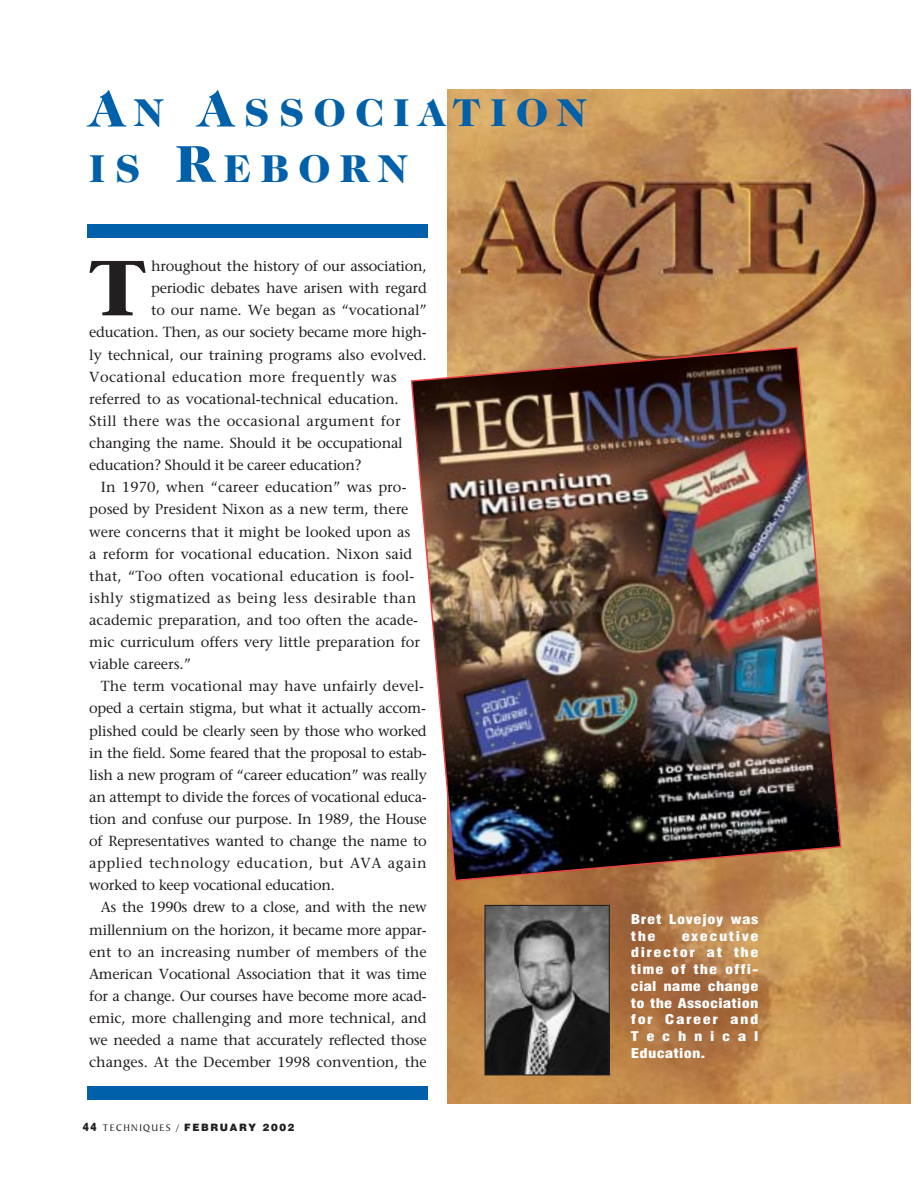
<style>
.page{position:relative;width:918px;height:1188px;background:#fff}
.page>*{position:absolute;margin:0;border:0;box-sizing:border-box;transform-origin:0 0}
.t1{font:700 77.7px "Stone Serif";color:#231f20}
.t2{font:900 39.3px/55.3px "Caslon Two Twenty Four";letter-spacing:.245em;color:#0060a9}
.t3{font:14.55px "Stone Serif";letter-spacing:-.005em;color:#231f20}
.t4{font:14.55px "Stone Serif";letter-spacing:.025em;color:#231f20}
.t5{font:14.55px "Stone Serif";letter-spacing:.035em;color:#231f20}
.t6{font:14.55px "Stone Serif";letter-spacing:.02em;color:#231f20}
.t7{font:900 condensed 13.05px/16.8px "Swiss 721 BT";letter-spacing:.04em;color:#fff;scale:1.25 1}
.t8{font:900 10.2px "Swiss 721 BT";letter-spacing:.165em;color:#231f20}
.s1{font-size:52.35px}
.s2{font-size:11.7px}
.s3{font-family:"Baker Signet BT";font-weight:400}
</style>
<div class="page">
<div style="left:87px;top:224px;width:340px;height:14px;background:#0060a9"></div>
<div style="left:87px;top:1087px;width:340px;height:13px;background:#0060a9"></div>
<img style="left:448px;top:90px;width:463px;height:1014px">
<img style="left:410px;top:346px;width:432px;height:536px">
<img style="left:486px;top:907px;width:122px;height:166px">
<div style="left:484px;top:905px;width:126px;height:170px;border:1px solid #231f20"></div>
<h2 class="t2" style="left:89px;top:89px;width:498px"><span class="s1">A</span>N <span class="s1">A</span>SSOCIATION<br>IS <span class="s1">R</span>EBORN</h2>
<h1 class="t1" style="left:89px;top:258px;width:59px">T</h1>
<p class="t3" style="left:151px;top:260px;width:277px">hroughout the history of our association,</p>
<p class="t3" style="left:151px;top:283px;width:277px">periodic debates have arisen with regard</p>
<p class="t3" style="left:151px;top:305px;width:277px">to our name. We began as “vocational”</p>
<p class="t3" style="left:89px;top:327px;width:339px">education. Then, as our society became more high-</p>
<p class="t3" style="left:89px;top:349px;width:339px">ly technical, our training programs also evolved.</p>
<p class="t4" style="left:89px;top:371px;width:309px">Vocational education more frequently was</p>
<p class="t3" style="left:89px;top:393px;width:311px">referred to as vocational-technical education.</p>
<p class="t6" style="left:89px;top:415px;width:313px">Still there was the occasional argument for</p>
<p class="t3" style="left:89px;top:437px;width:315px">changing the name. Should it be occupational</p>
<p class="t3" style="left:89px;top:459px;width:274px">education? Should it be career education?</p>
<p class="t3" style="left:101px;top:482px;width:307px">In 1970, when “career education” was pro-</p>
<p class="t3" style="left:89px;top:504px;width:321px">posed by President Nixon as a new term, there</p>
<p class="t3" style="left:89px;top:526px;width:323px">were concerns that it might be looked upon as</p>
<p class="t3" style="left:89px;top:548px;width:325px">a reform for vocational education. Nixon said</p>
<p class="t3" style="left:89px;top:570px;width:327px">that, “Too often vocational education is fool-</p>
<p class="t4" style="left:89px;top:592px;width:329px">ishly stigmatized as being less desirable than</p>
<p class="t3" style="left:89px;top:614px;width:330px">academic preparation, and too often the acade-</p>
<p class="t3" style="left:89px;top:636px;width:332px">mic curriculum offers very little preparation for</p>
<p class="t3" style="left:89px;top:659px;width:103px">viable careers.”</p>
<p class="t3" style="left:101px;top:681px;width:325px">The term vocational may have unfairly devel-</p>
<p class="t3" style="left:89px;top:703px;width:338px">oped a certain stigma, but what it actually accom-</p>
<p class="t3" style="left:89px;top:725px;width:339px">plished could be clearly seen by those who worked</p>
<p class="t3" style="left:89px;top:747px;width:339px">in the field. Some feared that the proposal to estab-</p>
<p class="t3" style="left:89px;top:769px;width:339px">lish a new program of “career education” was really</p>
<p class="t3" style="left:89px;top:791px;width:339px">an attempt to divide the forces of vocational educa-</p>
<p class="t3" style="left:89px;top:813px;width:339px">tion and confuse our purpose. In 1989, the House</p>
<p class="t3" style="left:89px;top:835px;width:339px">of Representatives wanted to change the name to</p>
<p class="t5" style="left:89px;top:858px;width:339px">applied technology education, but AVA again</p>
<p class="t3" style="left:89px;top:880px;width:247px">worked to keep vocational education.</p>
<p class="t3" style="left:101px;top:902px;width:327px">As the 1990s drew to a close, and with the new</p>
<p class="t3" style="left:89px;top:924px;width:339px">millennium on the horizon, it became more appar-</p>
<p class="t3" style="left:89px;top:946px;width:339px">ent to an increasing number of members of the</p>
<p class="t3" style="left:89px;top:968px;width:339px">American Vocational Association that it was time</p>
<p class="t3" style="left:89px;top:990px;width:339px">for a change. Our courses have become more acad-</p>
<p class="t3" style="left:89px;top:1012px;width:339px">emic, more challenging and more technical, and</p>
<p class="t3" style="left:89px;top:1034px;width:339px">we needed a name that accurately reflected those</p>
<p class="t3" style="left:89px;top:1057px;width:339px">changes. At the December 1998 convention, the</p>
<p class="t8" style="left:83px;top:1123px;width:213px"><span class="s2">44</span> <span class="s3">TECHNIQUES /</span> FEBRUARY 2002</p>
<p class="t7" style="left:631px;top:912px;width:104px">Bret Lovejoy was the</p>
<p class="t7" style="left:631px;top:929px;width:104px;text-align:justify;text-indent:51px">executive director at the time of the offi&shy;cial name change to the Association for Career and Technical Education.</p>
</div>
